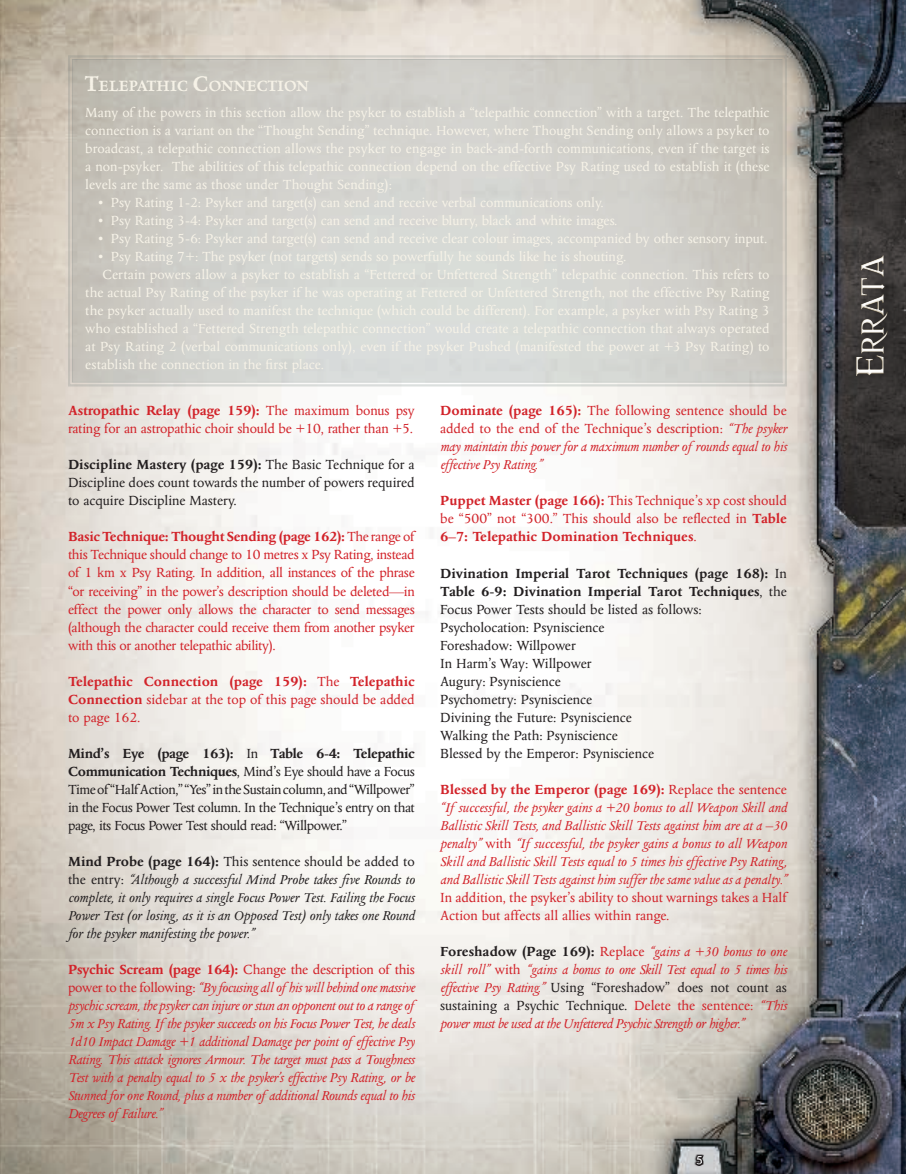
<style>
.page{position:relative;width:906px;height:1174px;background:#fff}
.page>*{position:absolute;margin:0;border:0;box-sizing:border-box;transform-origin:0 0}
.t1{font:37.5px "REQUIEM Inquisitor";color:#fff}
.t2{font:600 16.8px "Celestia Antiqua";color:#f6f2e7}
.t3{font:15px/18px "Columbus";color:#f6f2e7;text-align:justify}
.t4{font:italic 15px/18px "Columbus";letter-spacing:-.015em;color:#d2232a;text-align:justify}
.t5{font:15px/18px "Columbus";color:#d2232a;text-align:justify}
.t6{font:15px/18px "Columbus";color:#231f20;text-align:justify}
.t7{font:italic 15px/18px "Columbus";color:#231f20;text-align:justify}
.t8{font:13.5px "REQUIEM Inquisitor";color:#fff}
.s1{font-size:24px}
.s2{font-weight:700}
.s3{font-weight:700;font-style:normal}
.s4{font-style:normal}
.s5{font-weight:700;font-style:normal;color:#231f20}
.s6{font-style:normal;color:#231f20}
</style>
<div class="page">
<img style="left:0;top:0;width:906px;height:1174px">
<svg style="left:694px;top:1154px;width:11px;height:13px"></svg>
<div style="left:835px;top:103px;width:71px;height:423px;background:#6c5321;opacity:.75"></div>
<svg style="left:67px;top:54px;width:721px;height:333px;background:#d5d0c8"></svg>
<svg style="left:71px;top:59px;width:712px;height:324px;background:#cfcfc9"></svg>
<p class="t2" style="left:85px;top:77px;width:225px"><span class="s1">T</span>ELEPATHIC <span class="s1">C</span>ONNECTION</p>
<p class="t3" style="left:85px;top:104px;width:686px">Many of the powers in this section allow the psyker to establish a “telepathic connection” with a target. The telepathic connection is a variant on the “Thought Sending” technique. However, where Thought Sending only allows a psyker to broadcast, a telepathic connection allows the psyker to engage in back-and-forth communications, even if the target is a non-psyker. The abilities of this telepathic connection depend on the effective Psy Rating used to establish it (these levels are the same as those under Thought Sending):</p>
<p class="t3" style="left:98px;top:194px;width:507px">• Psy Rating 1-2: Psyker and target(s) can send and receive verbal communications only.</p>
<p class="t3" style="left:98px;top:212px;width:521px">• Psy Rating 3-4: Psyker and target(s) can send and receive blurry, black and white images.</p>
<p class="t3" style="left:98px;top:230px;width:671px">• Psy Rating 5-6: Psyker and target(s) can send and receive clear colour images, accompanied by other sensory input.</p>
<p class="t3" style="left:98px;top:248px;width:530px">• Psy Rating 7+: The psyker (not targets) sends so powerfully he sounds like he is shouting.</p>
<p class="t3" style="left:102px;top:266px;width:668px">Certain powers allow a psyker to establish a “Fettered or Unfettered Strength” telepathic connection. This refers to</p>
<p class="t3" style="left:85px;top:284px;width:686px">the actual Psy Rating of the psyker if he was operating at Fettered or Unfettered Strength, not the effective Psy Rating</p>
<p class="t3" style="left:85px;top:302px;width:686px">the psyker actually used to manifest the technique (which could be different). For example, a psyker with Psy Rating 3</p>
<p class="t3" style="left:85px;top:320px;width:685px">who established a “Fettered Strength telepathic connection” would create a telepathic connection that always operated</p>
<p class="t3" style="left:85px;top:338px;width:685px">at Psy Rating 2 (verbal communications only), even if the psyker Pushed (manifested the power at +3 Psy Rating) to</p>
<p class="t3" style="left:85px;top:356px;width:240px">establish the connection in the first place.</p>
<p class="t5" style="left:68px;top:402px;width:348px"><span class="s2">Astropathic Relay (page 159):</span> The maximum bonus psy rating for an astropathic choir should be +10, rather than +5.</p>
<p class="t6" style="left:68px;top:456px;width:348px"><span class="s2">Discipline Mastery (page 159):</span> The Basic Technique for a Discipline does count towards the number of powers required to acquire Discipline Mastery.</p>
<p class="t5" style="left:68px;top:528px;width:348px"><span class="s2">Basic Technique: Thought Sending (page 162):</span> The range of this Technique should change to 10 metres x Psy Rating, instead of 1 km x Psy Rating. In addition, all instances of the phrase “or receiving” in the power’s description should be deleted—in effect the power only allows the character to send messages (although the character could receive them from another psyker with this or another telepathic ability).</p>
<p class="t5" style="left:68px;top:672px;width:348px"><span class="s2">Telepathic Connection (page 159):</span> The <span class="s2">Telepathic Connection</span> sidebar at the top of this page should be added to page 162.</p>
<p class="t6" style="left:68px;top:744px;width:348px"><span class="s2">Mind’s Eye (page 163):</span> In <span class="s2">Table 6-4: Telepathic Communication Techniques</span>, Mind’s Eye should have a Focus Time of “Half Action,” “Yes” in the Sustain column, and “Willpower” in the Focus Power Test column. In the Technique’s entry on that page, its Focus Power Test should read: “Willpower.”</p>
<p class="t7" style="left:68px;top:852px;width:348px"><span class="s3">Mind Probe (page 164):</span> <span class="s4">This sentence should be added to the entry:</span> “Although a successful Mind Probe takes five Rounds to complete, it only requires a single Focus Power Test. Failing the Focus Power Test (or losing, as it is an Opposed Test) only takes one Round for the psyker manifesting the power.”</p>
<p class="t4" style="left:68px;top:960px;width:348px"><span class="s3">Psychic Scream (page 164):</span> <span class="s4">Change the description of this power to the following:</span> “By focusing all of his will behind one massive psychic scream, the psyker can injure or stun an opponent out to a range of 5m x Psy Rating. If the psyker succeeds on his Focus Power Test, he deals 1d10 Impact Damage +1 additional Damage per point of effective Psy Rating. This attack ignores Armour. The target must pass a Toughness Test with a penalty equal to 5 x the psyker’s effective Psy Rating, or be Stunned for one Round, plus a number of additional Rounds equal to his Degrees of Failure.”</p>
<p class="t4" style="left:440px;top:402px;width:348px"><span class="s3">Dominate (page 165):</span> <span class="s4">The following sentence should be added to the end of the Technique’s description:</span> “The psyker may maintain this power for a maximum number of rounds equal to his effective Psy Rating.”</p>
<p class="t5" style="left:440px;top:492px;width:348px"><span class="s2">Puppet Master (page 166):</span> This Technique’s xp cost should be “500” not “300.” This should also be reflected in <span class="s2">Table 6–7: Telepathic Domination Techniques</span>.</p>
<p class="t6" style="left:440px;top:564px;width:348px;text-align:left"><span class="s2">Divination Imperial Tarot Techniques (page 168):</span> In <span class="s2">Table 6-9: Divination Imperial Tarot Techniques</span>, the Focus Power Tests should be listed as follows:<br>Psycholocation: Psyniscience<br>Foreshadow: Willpower<br>In Harm’s Way: Willpower<br>Augury: Psyniscience<br>Psychometry: Psyniscience<br>Divining the Future: Psyniscience<br>Walking the Path: Psyniscience<br>Blessed by the Emperor: Psyniscience</p>
<p class="t4" style="left:440px;top:780px;width:348px"><span class="s3">Blessed by the Emperor (page 169):</span> <span class="s4">Replace the sentence </span>“If successful, the psyker gains a +20 bonus to all Weapon Skill and Ballistic Skill Tests, and Ballistic Skill Tests against him are at a –30 penalty” <span class="s4">with</span> “If successful, the psyker gains a bonus to all Weapon Skill and Ballistic Skill Tests equal to 5 times his effective Psy Rating, and Ballistic Skill Tests against him suffer the same value as a penalty.”</p>
<p class="t5" style="left:440px;top:888px;width:348px">In addition, the psyker’s ability to shout warnings takes a Half<br>Action but affects all allies within range.</p>
<p class="t4" style="left:440px;top:942px;width:348px"><span class="s5">Foreshadow (Page 169):</span> <span class="s4">Replace</span> “gains a +30 bonus to one skill roll” <span class="s4">with</span> “gains a bonus to one Skill Test equal to 5 times his effective Psy Rating.” <span class="s6">Using “Foreshadow” does not count as sustaining a Psychic Technique.</span> <span class="s4">Delete the sentence:</span> “This power must be used at the Unfettered Psychic Strength or higher.”</p>
<p class="t8" style="left:696px;top:1151px;width:9px">5</p>
<h1 class="t1" style="left:848px;top:376px;width:123px;rotate:-90deg">Errata</h1>
</div>
